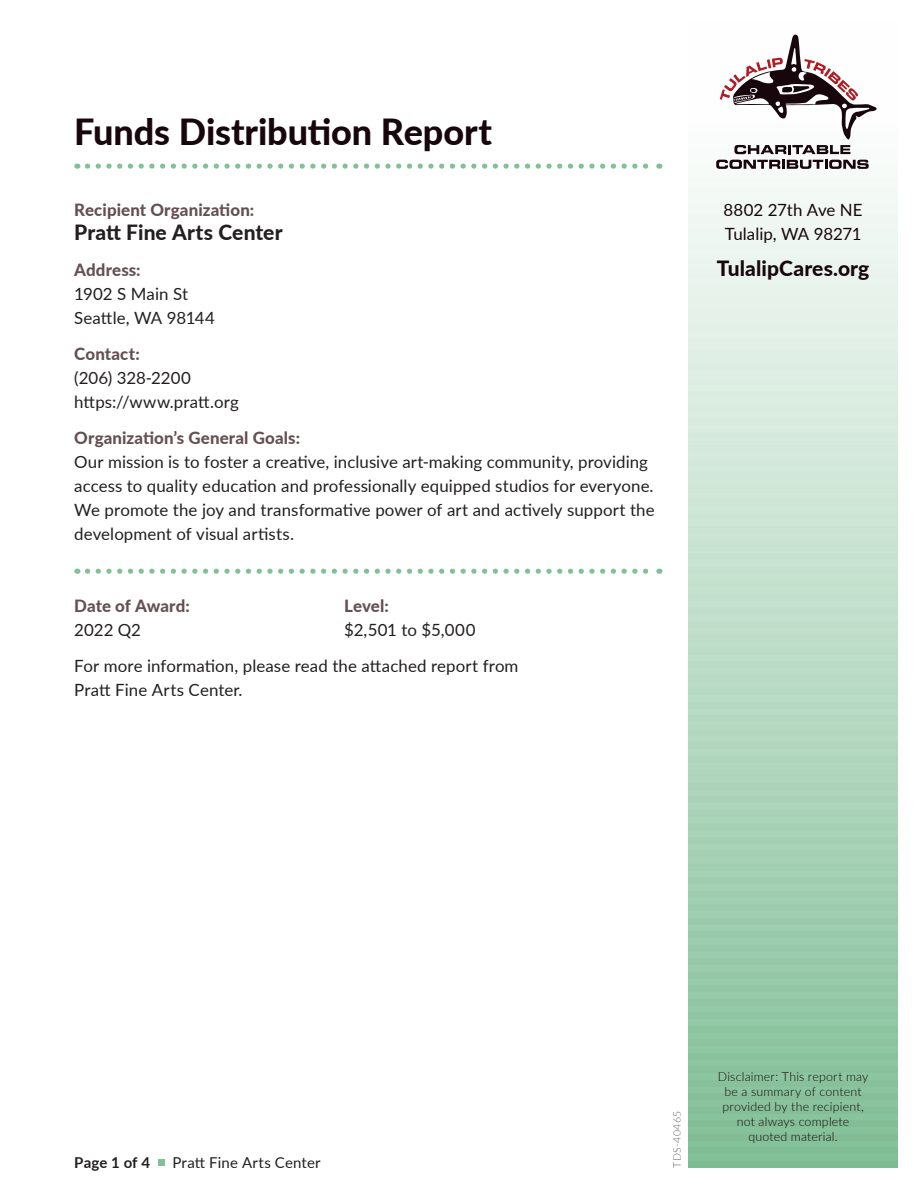
<style>
.page{position:relative;width:918px;height:1188px;background:#fff}
.page>*{position:absolute;margin:0;border:0;box-sizing:border-box;transform-origin:0 0}
.t1{font:800 36px "Lato";letter-spacing:-.005em;color:#17070d}
.ORGANIZATION_NAME{font:800 21px "Lato";letter-spacing:.005em;color:#231f20}
.t2{font:800 21px "Lato";letter-spacing:.005em;color:#17070d}
.BODY{font:16.8px/24px "Lato";letter-spacing:.005em;color:#231f20}
.SUBHEAD{font:800 16.8px "Lato";letter-spacing:.005em;color:#645052}
.t3{font:16.8px/24px "Lato";letter-spacing:-.005em;color:#17070d}
.t4{font:15px "Lato";letter-spacing:.01em;color:#231f20}
.t5{font:700 15px "Lato";letter-spacing:.005em;color:#231f20}
.t6{font:300 12.3px/14.9px "Lato";letter-spacing:.015em;color:#17070d;text-align:center}
.t7{font:300 10.5px "Lato";letter-spacing:.035em;color:#636366}
</style>
<div class="page">
<svg style="left:688px;top:159px;width:210px;height:1002px;background:#bcddc8"></svg>
<div style="left:688px;top:122px;width:210px;height:6px;background:#fbfdfc"></div>
<div style="left:688px;top:135px;width:210px;height:7px;background:#fafcfb"></div>
<div style="left:688px;top:148px;width:210px;height:7px;background:#f8fbf9"></div>
<div style="left:688px;top:162px;width:210px;height:7px;background:#f7fbf8"></div>
<div style="left:688px;top:176px;width:210px;height:6px;background:#f5f9f6"></div>
<div style="left:688px;top:189px;width:210px;height:7px;background:#f3f9f5"></div>
<div style="left:688px;top:202px;width:210px;height:7px;background:#f2f8f4"></div>
<div style="left:688px;top:216px;width:210px;height:7px;background:#f0f7f3"></div>
<div style="left:688px;top:230px;width:210px;height:6px;background:#eef6f1"></div>
<div style="left:688px;top:243px;width:210px;height:7px;background:#edf5f0"></div>
<div style="left:688px;top:256px;width:210px;height:7px;background:#ebf4ee"></div>
<div style="left:688px;top:270px;width:210px;height:7px;background:#eaf4ed"></div>
<div style="left:688px;top:284px;width:210px;height:6px;background:#e8f3eb"></div>
<div style="left:688px;top:297px;width:210px;height:7px;background:#e6f2ea"></div>
<div style="left:688px;top:310px;width:210px;height:7px;background:#e5f1e9"></div>
<div style="left:688px;top:324px;width:210px;height:7px;background:#e3f0e8"></div>
<div style="left:688px;top:338px;width:210px;height:6px;background:#e1efe6"></div>
<div style="left:688px;top:351px;width:210px;height:7px;background:#e0eee5"></div>
<div style="left:688px;top:364px;width:210px;height:7px;background:#deede3"></div>
<div style="left:688px;top:378px;width:210px;height:7px;background:#ddede2"></div>
<div style="left:688px;top:392px;width:210px;height:6px;background:#dbece0"></div>
<div style="left:688px;top:405px;width:210px;height:7px;background:#d9ebdf"></div>
<div style="left:688px;top:418px;width:210px;height:7px;background:#d8eade"></div>
<div style="left:688px;top:432px;width:210px;height:7px;background:#d6e9dd"></div>
<div style="left:688px;top:446px;width:210px;height:6px;background:#d4e8db"></div>
<div style="left:688px;top:459px;width:210px;height:7px;background:#d2e7da"></div>
<div style="left:688px;top:472px;width:210px;height:7px;background:#d1e7d8"></div>
<div style="left:688px;top:486px;width:210px;height:7px;background:#cfe6d7"></div>
<div style="left:688px;top:500px;width:210px;height:6px;background:#cde5d5"></div>
<div style="left:688px;top:513px;width:210px;height:7px;background:#cce4d4"></div>
<div style="left:688px;top:526px;width:210px;height:7px;background:#cae3d3"></div>
<div style="left:688px;top:540px;width:210px;height:7px;background:#c9e2d2"></div>
<div style="left:688px;top:554px;width:210px;height:6px;background:#c7e1d0"></div>
<div style="left:688px;top:567px;width:210px;height:7px;background:#c5e0cf"></div>
<div style="left:688px;top:580px;width:210px;height:7px;background:#c4e0cd"></div>
<div style="left:688px;top:594px;width:210px;height:7px;background:#c2dfcc"></div>
<div style="left:688px;top:608px;width:210px;height:6px;background:#c0deca"></div>
<div style="left:688px;top:621px;width:210px;height:7px;background:#bfddc9"></div>
<div style="left:688px;top:634px;width:210px;height:7px;background:#bedcc8"></div>
<div style="left:688px;top:648px;width:210px;height:7px;background:#bcdcc7"></div>
<div style="left:688px;top:662px;width:210px;height:6px;background:#badbc5"></div>
<div style="left:688px;top:675px;width:210px;height:7px;background:#b9dac4"></div>
<div style="left:688px;top:688px;width:210px;height:7px;background:#b7d9c3"></div>
<div style="left:688px;top:702px;width:210px;height:7px;background:#b6d8c2"></div>
<div style="left:688px;top:716px;width:210px;height:6px;background:#b4d7c0"></div>
<div style="left:688px;top:729px;width:210px;height:7px;background:#b2d6bf"></div>
<div style="left:688px;top:742px;width:210px;height:7px;background:#b1d5bd"></div>
<div style="left:688px;top:756px;width:210px;height:7px;background:#afd5bc"></div>
<div style="left:688px;top:770px;width:210px;height:6px;background:#aed4bb"></div>
<div style="left:688px;top:783px;width:210px;height:7px;background:#acd3b9"></div>
<div style="left:688px;top:796px;width:210px;height:7px;background:#aad2b8"></div>
<div style="left:688px;top:810px;width:210px;height:7px;background:#a9d1b7"></div>
<div style="left:688px;top:824px;width:210px;height:6px;background:#a7d0b5"></div>
<div style="left:688px;top:837px;width:210px;height:7px;background:#a5cfb4"></div>
<div style="left:688px;top:850px;width:210px;height:7px;background:#a3cfb2"></div>
<div style="left:688px;top:864px;width:210px;height:7px;background:#a2ceb1"></div>
<div style="left:688px;top:878px;width:210px;height:6px;background:#a0cdb0"></div>
<div style="left:688px;top:891px;width:210px;height:7px;background:#9eccae"></div>
<div style="left:688px;top:904px;width:210px;height:7px;background:#9dcbad"></div>
<div style="left:688px;top:918px;width:210px;height:7px;background:#9bcaab"></div>
<div style="left:688px;top:932px;width:210px;height:6px;background:#9ac9aa"></div>
<div style="left:688px;top:945px;width:210px;height:7px;background:#98c8a9"></div>
<div style="left:688px;top:958px;width:210px;height:7px;background:#96c8a7"></div>
<div style="left:688px;top:972px;width:210px;height:7px;background:#95c7a6"></div>
<div style="left:688px;top:986px;width:210px;height:6px;background:#93c6a5"></div>
<div style="left:688px;top:999px;width:210px;height:7px;background:#91c5a3"></div>
<div style="left:688px;top:1012px;width:210px;height:7px;background:#90c4a2"></div>
<div style="left:688px;top:1026px;width:210px;height:7px;background:#8ec3a0"></div>
<div style="left:688px;top:1040px;width:210px;height:6px;background:#8dc39f"></div>
<div style="left:688px;top:1053px;width:210px;height:7px;background:#8bc19e"></div>
<div style="left:688px;top:1066px;width:210px;height:7px;background:#89c19c"></div>
<div style="left:688px;top:1080px;width:210px;height:7px;background:#88c09b"></div>
<div style="left:688px;top:1094px;width:210px;height:6px;background:#86bf9a"></div>
<div style="left:688px;top:1107px;width:210px;height:7px;background:#84be98"></div>
<div style="left:688px;top:1120px;width:210px;height:7px;background:#83bd97"></div>
<div style="left:688px;top:1134px;width:210px;height:7px;background:#81bc95"></div>
<div style="left:688px;top:1148px;width:210px;height:6px;background:#80bc94"></div>
<div style="left:688px;top:1161px;width:210px;height:7px;background:#7ebb93"></div>
<svg style="left:719px;top:34px;width:158px;height:120px"></svg>
<svg style="left:716px;top:160px;width:153px;height:9px"></svg>
<svg style="left:87px;top:164px;width:573px;height:5px"></svg>
<svg style="left:87px;top:569px;width:573px;height:5px"></svg>
<div style="left:158px;top:1159px;width:7px;height:7px;background:#82c198"></div>
<p class="t1" style="left:74px;top:105px;width:419px">Funds Distribution Report</p>
<p class="SUBHEAD" style="left:74px;top:197px;width:182px">Recipient Organization:</p>
<p class="ORGANIZATION_NAME" style="left:74px;top:217px;width:210px">Pratt Fine Arts Center</p>
<p class="SUBHEAD" style="left:74px;top:257px;width:68px">Address:</p>
<p class="BODY" style="left:74px;top:281px;width:115px">1902 S Main St</p>
<p class="BODY" style="left:74px;top:305px;width:142px">Seattle, WA 98144</p>
<p class="SUBHEAD" style="left:74px;top:341px;width:67px">Contact:</p>
<p class="BODY" style="left:74px;top:365px;width:166px">(206) 328-2200 https://www.pratt.org</p>
<p class="SUBHEAD" style="left:74px;top:425px;width:227px">Organization’s General Goals:</p>
<p class="BODY" style="left:74px;top:449px;width:582px">Our mission is to foster a creative, inclusive art-making community, providing access to quality education and professionally equipped studios for everyone.<br>We promote the joy and transformative power of art and actively support the development of visual artists.</p>
<p class="SUBHEAD" style="left:74px;top:593px;width:117px">Date of Award:</p>
<p class="SUBHEAD" style="left:344px;top:593px;width:46px">Level:</p>
<p class="BODY" style="left:74px;top:617px;width:68px">2022 Q2</p>
<p class="BODY" style="left:344px;top:617px;width:133px">$2,501 to $5,000</p>
<p class="BODY" style="left:74px;top:653px;width:446px">For more information, please read the attached report from<br>Pratt Fine Arts Center.</p>
<p class="t3" style="left:724px;top:197px;width:141px">8802 27th Ave NE<br>Tulalip, WA 98271</p>
<p class="t2" style="left:717px;top:253px;width:154px">TulalipCares.org</p>
<p class="t5" style="left:74px;top:1151px;width:77px">Page 1 of 4</p>
<p class="t4" style="left:173px;top:1152px;width:150px">Pratt Fine Arts Center</p>
<p class="t7" style="left:670px;top:1168px;width:58px;rotate:-90deg">TDS-40465</p>
<p class="t6" style="left:718px;top:1069px;width:152px">Disclaimer: This report may be a summary of content provided by the recipient, not always complete quoted material.</p>
</div>
